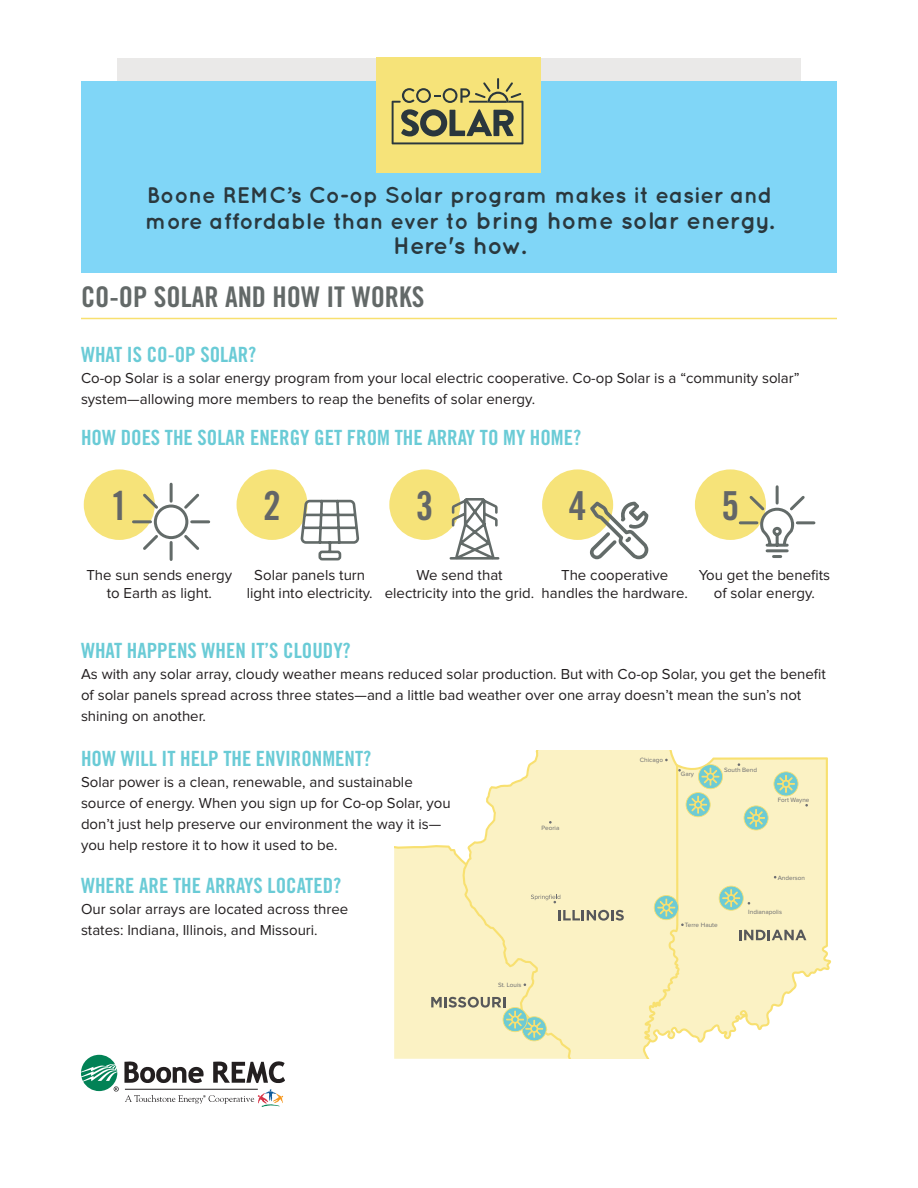
<style>
.page{position:relative;width:918px;height:1188px;background:#fff}
.page>*{position:absolute;margin:0;border:0;box-sizing:border-box;transform-origin:0 0}
.t1{font:39.9px "Trade Gothic LT Std Bd Cn 20";color:#636667}
.Subhead{font:28.5px "Trade Gothic LT Std Bd Cn 20";color:#636968}
.t2{font:700 24px "Quicksand";letter-spacing:-.02em;color:#2a383e}
.t3{font:700 22.5px/25.5px "Quicksand";color:#2a383e}
.Question{font:21px "Trade Gothic Bold Cond Twenty";color:#6acbd6}
.Body{font:15px/21px "Proxima Nova";color:#231f20;text-align:center}
.t4{font:6.45px "Proxima Nova";color:#6c6d70}
.s1{font-size:24px}
</style>
<div class="page">
<hr style="left:81px;top:318px;width:756px;height:1px;background:#f8e070">
<div style="left:117px;top:58px;width:684px;height:23px;background:#eae9e8"></div>
<div style="left:81px;top:81px;width:756px;height:191px;background:#80d6f7"></div>
<svg style="left:81px;top:1055px;width:204px;height:52px"></svg>
<div style="left:84px;top:469px;width:71px;height:71px;background:#f6e379;border-radius:50%"></div>
<div style="left:237px;top:469px;width:71px;height:71px;background:#f6e379;border-radius:50%"></div>
<div style="left:389px;top:469px;width:71px;height:71px;background:#f6e379;border-radius:50%"></div>
<div style="left:695px;top:469px;width:71px;height:71px;background:#f6e379;border-radius:50%"></div>
<div style="left:542px;top:469px;width:71px;height:71px;background:#f6e379;border-radius:50%"></div>
<svg style="left:130px;top:481px;width:81px;height:80px"></svg>
<svg style="left:301px;top:499px;width:59px;height:62px"></svg>
<svg style="left:448px;top:496px;width:52px;height:64px"></svg>
<svg style="left:737px;top:484px;width:79px;height:74px"></svg>
<svg style="left:590px;top:502px;width:58px;height:57px"></svg>
<div style="left:376px;top:57px;width:164px;height:116px;background:#f6e379"></div>
<svg style="left:392px;top:78px;width:131px;height:66px"></svg>
<svg style="left:678px;top:757px;width:153px;height:286px;fill:#fbf2c4"></svg>
<svg style="left:739px;top:930px;width:67px;height:10px"></svg>
<svg style="left:470px;top:751px;width:208px;height:308px;background:#fbf2c8"></svg>
<svg style="left:744px;top:805px;width:25px;height:25px"></svg>
<svg style="left:773px;top:771px;width:26px;height:25px"></svg>
<svg style="left:654px;top:895px;width:30px;height:31px"></svg>
<svg style="left:719px;top:886px;width:31px;height:25px"></svg>
<svg style="left:678px;top:764px;width:45px;height:53px;background:#d4e4bb"></svg>
<svg style="left:394px;top:845px;width:230px;height:214px;background:#f6eec1"></svg>
<p class="t3" style="left:145px;top:182px;width:630px">Boone REMC’s Co-op Solar program makes it easier and more affordable than ever to <span class="s1">bring home solar energy.</span></p>
<p class="t2" style="left:393px;top:232px;width:134px">Here's how.</p>
<p class="Subhead" style="left:81px;top:279px;width:345px">CO-OP SOLAR AND HOW IT WORKS</p>
<p class="Question" style="left:81px;top:341px;width:177px">WHAT IS CO-OP SOLAR?</p>
<p class="Body" style="left:81px;top:368px;width:720px;text-align:left">Co-op Solar is a solar energy program from your local electric cooperative. Co-op Solar is a “community solar” system—allowing more members to reap the benefits of solar energy.</p>
<p class="Question" style="left:81px;top:424px;width:502px">HOW DOES THE SOLAR ENERGY GET FROM THE ARRAY TO MY HOME?</p>
<p class="t1" style="left:110px;top:481px;width:19px">1</p>
<p class="t1" style="left:263px;top:481px;width:19px">2</p>
<p class="t1" style="left:416px;top:481px;width:19px">3</p>
<p class="t1" style="left:569px;top:481px;width:19px">4</p>
<p class="t1" style="left:722px;top:481px;width:19px">5</p>
<p class="Body" style="left:86px;top:567px;width:147px;line-height:18px">The sun sends energy to Earth as light.</p>
<p class="Body" style="left:247px;top:567px;width:128px;line-height:18px">Solar panels turn light into electricity.</p>
<p class="Body" style="left:385px;top:566px;width:151px;line-height:18px">We send that electricity into the grid.</p>
<p class="Body" style="left:542px;top:567px;width:148px;line-height:18px">The cooperative handles the hardware.</p>
<p class="Body" style="left:699px;top:566px;width:133px;line-height:18px">You get the benefits of solar energy.</p>
<p class="Question" style="left:81px;top:637px;width:271px">WHAT HAPPENS WHEN IT’S CLOUDY?</p>
<p class="Body" style="left:81px;top:664px;width:746px;text-align:left">As with any solar array, cloudy weather means reduced solar production. But with Co-op Solar, you get the benefit of solar panels spread across three states—and a little bad weather over one array doesn’t mean the sun’s not shining on another.</p>
<p class="Question" style="left:81px;top:746px;width:292px">HOW WILL IT HELP THE ENVIRONMENT?</p>
<p class="Body" style="left:81px;top:773px;width:371px;text-align:left">Solar power is a clean, renewable, and sustainable source of energy. When you sign up for Co-op Solar, you don’t just help preserve our environment the way it is— you help restore it to how it used to be.</p>
<p class="Question" style="left:81px;top:873px;width:262px">WHERE ARE THE ARRAYS LOCATED?</p>
<p class="Body" style="left:81px;top:899px;width:269px;text-align:left">Our solar arrays are located across three states: Indiana, Illinois, and Missouri.</p>
<p class="t4" style="left:542px;top:825px;width:19px">Peoria</p>
<p class="t4" style="left:498px;top:982px;width:25px">St. Louis</p>
<p class="t4" style="left:640px;top:757px;width:25px">Chicago</p>
<p class="t4" style="left:681px;top:771px;width:15px">Gary</p>
<p class="t4" style="left:724px;top:767px;width:34px">South Bend</p>
<p class="t4" style="left:778px;top:797px;width:33px">Fort Wayne</p>
<p class="t4" style="left:685px;top:922px;width:34px">Terre Haute</p>
<p class="t4" style="left:778px;top:874px;width:29px">Anderson</p>
<p class="t4" style="left:748px;top:909px;width:35px">Indianapolis</p>
</div>
